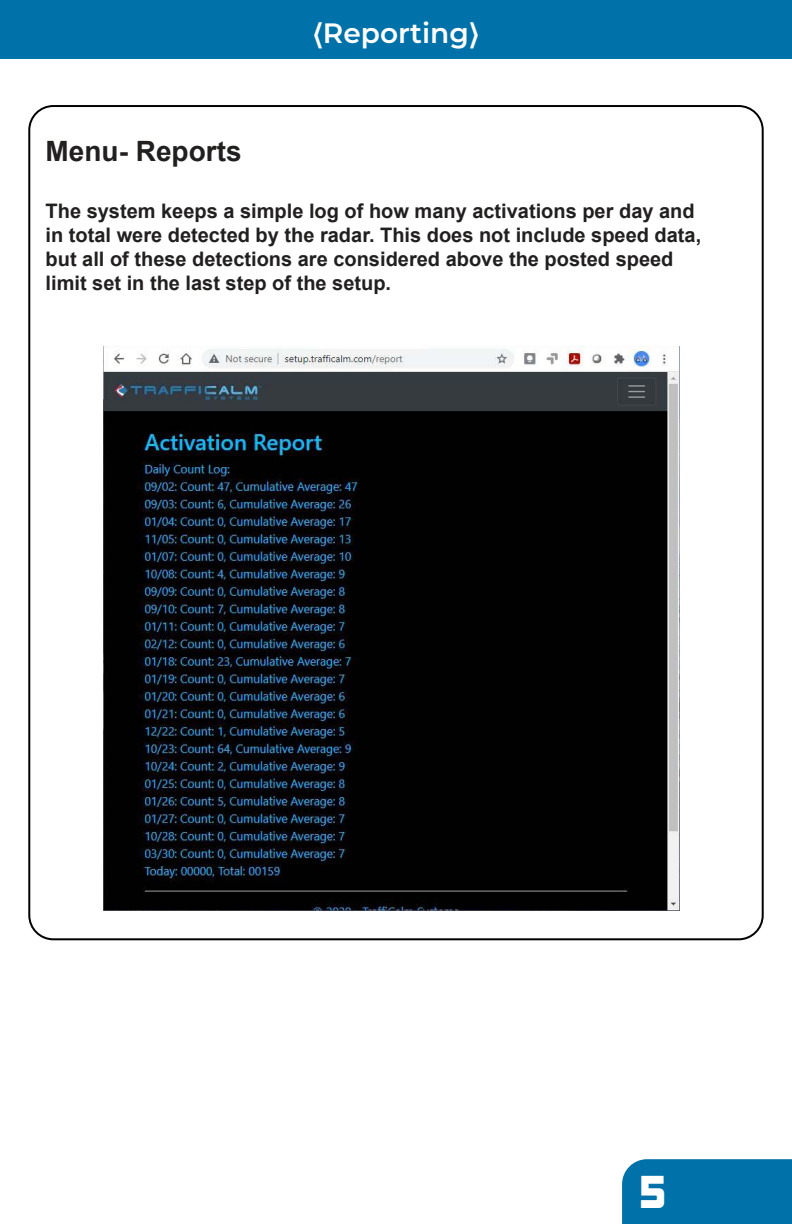
<style>
.page{position:relative;width:792px;height:1224px;background:#fff}
.page>*{position:absolute;margin:0;border:0;box-sizing:border-box;transform-origin:0 0}
.t1{font:42px "Kimberley Bl";color:#fff}
.t2{font:700 28px "Arial";color:#221f1f}
.t3{font:600 28px "Montserrat";color:#fff}
.t4{font:700 20px/24px "Arial";color:#221f1f}
</style>
<div class="page">
<div style="left:622px;top:1159px;width:170px;height:65px;background:#0172a9"></div>
<div style="left:0;top:0;width:792px;height:58px;background:#0172a9"></div>
<img style="left:103px;top:347px;width:576px;height:563px">
<h2 class="t3" style="left:313px;top:21px;width:167px">⟨Reporting⟩</h2>
<h2 class="t2" style="left:46px;top:140px;width:198px">Menu- Reports</h2>
<p class="t4" style="left:46px;top:200px;width:657px">The system keeps a simple log of how many activations per day and in total were detected by the radar. This does not include speed data, but all of these detections are considered above the posted speed limit set in the last step of the setup.</p>
<h1 class="t1" style="left:639px;top:1173px;width:28px">5</h1>
</div>
